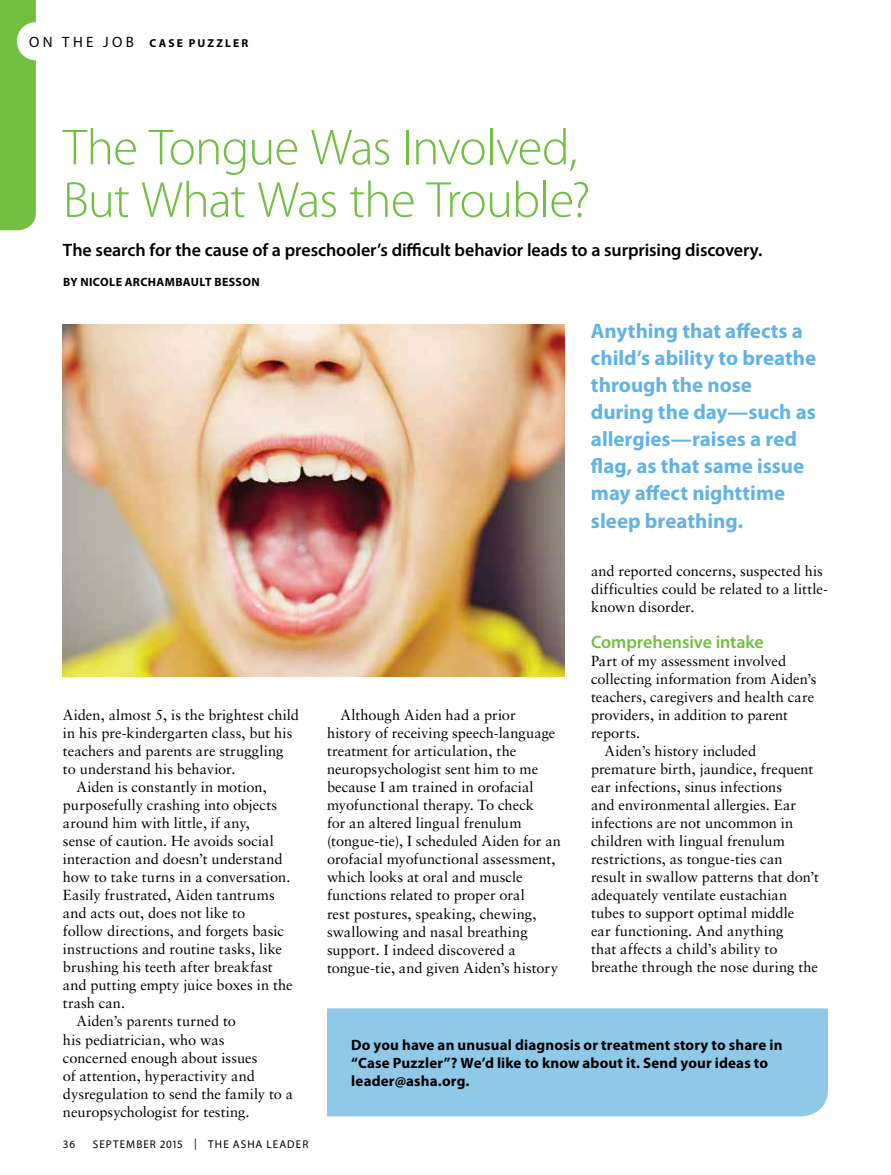
<style>
.page{position:relative;width:891px;height:1175px;background:#fff}
.page>*{position:absolute;margin:0;border:0;box-sizing:border-box;transform-origin:0 0}
.t1{font:300 51px/52.5px "Myriad Pro";letter-spacing:-.02em;color:#72bf44}
.t2{font:700 21px/27px "Myriad Pro";letter-spacing:-.005em;color:#62b3e4}
.t3{font:600 18px "Myriad Pro";letter-spacing:-.005em;color:#000}
.t4{font:600 18px "Myriad Pro";letter-spacing:-.005em;color:#72bf44}
.t5{font:700 15px/18px "Myriad Pro";letter-spacing:.01em;color:#000}
.t6{font:14.7px/18px "Sabon LT Std";color:#000}
.t7{font:700 12px "Myriad Pro";letter-spacing:.03em;color:#000}
.t8{font:700 11.55px "Myriad Pro";letter-spacing:.185em;color:#000}
.t9{font:11.25px "Myriad Pro";letter-spacing:.085em;color:#000}
.s1{font-weight:400;font-size:15px}
</style>
<div class="page">
<img style="left:63px;top:324px;width:501px;height:352px">
<div style="left:327px;top:1008px;width:501px;height:108px;background:#90c8e8"></div>
<svg style="left:0;top:0;width:36px;height:230px;background:#7cc351"></svg>
<p class="t8" style="left:29px;top:37px;width:221px"><span class="s1">ON THE JOB</span> CASE PUZZLER</p>
<h1 class="t1" style="left:63px;top:122px;width:529px">The Tongue Was Involved,<br>But What Was the Trouble?</h1>
<p class="t3" style="left:63px;top:240px;width:701px">The search for the cause of a preschooler’s difficult behavior leads to a surprising discovery.</p>
<p class="t7" style="left:63px;top:275px;width:198px">BY NICOLE ARCHAMBAULT BESSON</p>
<p class="t6" style="left:63px;top:706px;width:238px">Aiden, almost 5, is the brightest child</p>
<p class="t6" style="left:63px;top:724px;width:231px">in his pre-kindergarten class, but his</p>
<p class="t6" style="left:63px;top:742px;width:222px">teachers and parents are struggling</p>
<p class="t6" style="left:63px;top:760px;width:174px">to understand his behavior.</p>
<p class="t6" style="left:76px;top:778px;width:192px">Aiden is constantly in motion,</p>
<p class="t6" style="left:63px;top:796px;width:216px">purposefully crashing into objects</p>
<p class="t6" style="left:63px;top:814px;width:188px">around him with little, if any,</p>
<p class="t6" style="left:63px;top:832px;width:212px">sense of caution. He avoids social</p>
<p class="t6" style="left:63px;top:850px;width:221px">interaction and doesn’t understand</p>
<p class="t6" style="left:63px;top:868px;width:229px">how to take turns in a conversation.</p>
<p class="t6" style="left:63px;top:886px;width:213px">Easily frustrated, Aiden tantrums</p>
<p class="t6" style="left:63px;top:904px;width:184px">and acts out, does not like to</p>
<p class="t6" style="left:63px;top:922px;width:223px">follow directions, and forgets basic</p>
<p class="t6" style="left:63px;top:940px;width:221px">instructions and routine tasks, like</p>
<p class="t6" style="left:63px;top:958px;width:211px">brushing his teeth after breakfast</p>
<p class="t6" style="left:63px;top:976px;width:231px">and putting empty juice boxes in the</p>
<p class="t6" style="left:63px;top:994px;width:64px">trash can.</p>
<p class="t6" style="left:76px;top:1012px;width:161px">Aiden’s parents turned to</p>
<p class="t6" style="left:63px;top:1030px;width:163px">his pediatrician, who was</p>
<p class="t6" style="left:63px;top:1048px;width:196px">concerned enough about issues</p>
<p class="t6" style="left:63px;top:1066px;width:193px">of attention, hyperactivity and</p>
<p class="t6" style="left:63px;top:1084px;width:232px">dysregulation to send the family to a</p>
<p class="t6" style="left:63px;top:1102px;width:188px">neuropsychologist for testing.</p>
<p class="t9" style="left:63px;top:1137px;width:14px">36</p>
<p class="t9" style="left:93px;top:1137px;width:217px">SEPTEMBER 2015 | THE ASHA LEADER</p>
<p class="t6" style="left:327px;top:706px;width:236px;text-indent:13px">Although Aiden had a prior history of receiving speech-language treatment for articulation, the neuropsychologist sent him to me because I am trained in orofacial myofunctional therapy. To check<br>for an altered lingual frenulum (tongue-tie), I scheduled Aiden for an orofacial myofunctional assessment, which looks at oral and muscle functions related to proper oral<br>rest postures, speaking, chewing, swallowing and nasal breathing support. I indeed discovered a tongue-tie, and given Aiden’s history</p>
<h2 class="t2" style="left:591px;top:318px;width:227px">Anything that affects a child’s ability to breathe through the nose during the day—such as allergies—raises a red flag, as that same issue may affect nighttime sleep breathing.</h2>
<p class="t6" style="left:591px;top:562px;width:239px">and reported concerns, suspected his difficulties could be related to a little&shy;known disorder.</p>
<p class="t4" style="left:591px;top:632px;width:174px">Comprehensive intake</p>
<p class="t6" style="left:591px;top:652px;width:227px">Part of my assessment involved collecting information from Aiden’s teachers, caregivers and health care providers, in addition to parent reports.</p>
<p class="t6" style="left:591px;top:742px;width:229px;text-indent:13px">Aiden’s history included premature birth, jaundice, frequent ear infections, sinus infections<br>and environmental allergies. Ear infections are not uncommon in children with lingual frenulum restrictions, as tongue-ties can result in swallow patterns that don’t adequately ventilate eustachian tubes to support optimal middle<br>ear functioning. And anything<br>that affects a child’s ability to breathe through the nose during the</p>
<p class="t5" style="left:351px;top:1036px;width:433px">Do you have an unusual diagnosis or treatment story to share in “Case Puzzler”? We’d like to know about it. Send your ideas to leader@asha.org.</p>
</div>
